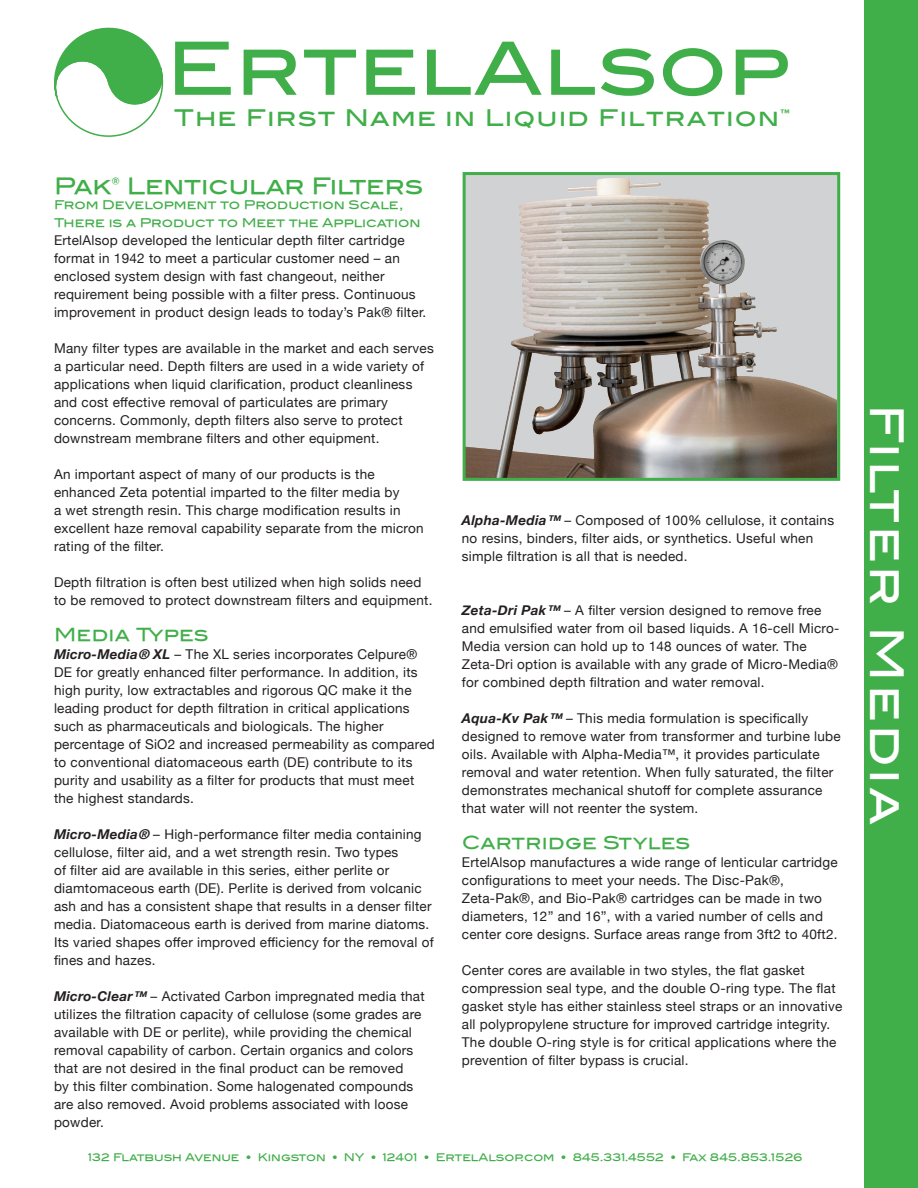
<style>
.page{position:relative;width:918px;height:1188px;background:#fff}
.page>*{position:absolute;margin:0;border:0;box-sizing:border-box;transform-origin:0 0}
.t1{font:73.35px "Blair Md ITCTT Medium";letter-spacing:.01em;color:#40ae49}
.t2{font:45px "Blair Md ITCTT Medium";letter-spacing:.07em;color:#fff}
.t3{font:23.1px "Blair Md ITCTT Medium";letter-spacing:.05em;color:#40ae49}
.t4{font:22.5px "Blair Md ITCTT Medium";letter-spacing:-.01em;color:#40ae49}
.Bulletin{font:18px "Blair Md ITCTT Medium";letter-spacing:.01em;color:#40ae49}
.Bulletin-2{font:13.5px/18px "Helvetica Neue";letter-spacing:.02em;color:#231f20}
.t5{font:12px "Blair Md ITCTT Medium";color:#40ae49}
.Bulletin-3{font:10.5px "Blair Md ITCTT Medium";color:#40ae49}
.s1{font-weight:700;font-style:italic}
</style>
<div class="page">
<div style="left:864px;top:0;width:54px;height:1188px;background:#40ae49"></div>
<svg style="left:467px;top:176px;width:369px;height:301px;background:#aca6a0"></svg>
<img style="left:519px;top:178px;width:97px;height:63px">
<div style="left:463px;top:172px;width:377px;height:309px;border:3px solid #40ae49"></div>
<svg style="left:54px;top:28px;width:110px;height:109px"></svg>
<p class="t1" style="left:166px;top:9px;width:625px">ErtelAlsop</p>
<p class="t3" style="left:174px;top:99px;width:617px">The First Name in Liquid Filtration™</p>
<p class="t4" style="left:54px;top:173px;width:371px">Pak® Lenticular Filters</p>
<p class="t5" style="left:54px;top:197px;width:351px">From Development to Production Scale,</p>
<p class="t5" style="left:54px;top:215px;width:368px">There is a Product to Meet the Application</p>
<p class="Bulletin-2" style="left:54px;top:232px;width:374px">ErtelAlsop developed the lenticular depth filter cartridge format in 1942 to meet a particular customer need – an enclosed system design with fast changeout, neither requirement being possible with a filter press. Continuous improvement in product design leads to today’s Pak® filter.</p>
<p class="Bulletin-2" style="left:54px;top:340px;width:381px">Many filter types are available in the market and each serves a particular need. Depth filters are used in a wide variety of applications when liquid clarification, product cleanliness and cost effective removal of particulates are primary concerns. Commonly, depth filters also serve to protect downstream membrane filters and other equipment.</p>
<p class="Bulletin-2" style="left:54px;top:466px;width:371px">An important aspect of many of our products is the enhanced Zeta potential imparted to the filter media by<br>a wet strength resin. This charge modification results in excellent haze removal capability separate from the micron</p>
<p class="Bulletin-2" style="left:54px;top:538px;width:111px">rating of the filter.</p>
<p class="Bulletin-2" style="left:54px;top:574px;width:380px">Depth filtration is often best utilized when high solids need to be removed to protect downstream filters and equipment.</p>
<p class="Bulletin" style="left:54px;top:624px;width:156px">Media Types</p>
<p class="Bulletin-2" style="left:54px;top:646px;width:382px"><span class="s1">Micro-Media® XL</span> – The XL series incorporates Celpure® DE for greatly enhanced filter performance. In addition, its high purity, low extractables and rigorous QC make it the leading product for depth filtration in critical applications such as pharmaceuticals and biologicals. The higher percentage of SiO2 and increased permeability as compared to conventional diatomaceous earth (DE) contribute to its purity and usability as a filter for products that must meet the highest standards.</p>
<p class="Bulletin-2" style="left:54px;top:826px;width:381px"><span class="s1">Micro-Media®</span> – High-performance filter media containing cellulose, filter aid, and a wet strength resin. Two types<br>of filter aid are available in this series, either perlite or diamtomaceous earth (DE). Perlite is derived from volcanic ash and has a consistent shape that results in a denser filter media. Diatomaceous earth is derived from marine diatoms.<br>Its varied shapes offer improved efficiency for the removal of fines and hazes.</p>
<p class="Bulletin-2" style="left:54px;top:988px;width:372px"><span class="s1">Micro-Clear™</span> – Activated Carbon impregnated media that utilizes the filtration capacity of cellulose (some grades are available with DE or perlite), while providing the chemical removal capability of carbon. Certain organics and colors that are not desired in the final product can be removed<br>by this filter combination. Some halogenated compounds are also removed. Avoid problems associated with loose powder.</p>
<p class="Bulletin-2" style="left:462px;top:512px;width:374px"><span class="s1">Alpha-Media™</span> – Composed of 100% cellulose, it contains no resins, binders, filter aids, or synthetics. Useful when simple filtration is all that is needed.</p>
<p class="Bulletin-2" style="left:462px;top:602px;width:379px"><span class="s1">Zeta-Dri Pak™</span> – A filter version designed to remove free and emulsified water from oil based liquids. A 16-cell Micro-Media version can hold up to 148 ounces of water. The Zeta-Dri option is available with any grade of Micro-Media® for combined depth filtration and water removal.</p>
<p class="Bulletin-2" style="left:462px;top:710px;width:380px"><span class="s1">Aqua-Kv Pak™</span> – This media formulation is specifically designed to remove water from transformer and turbine lube oils. Available with Alpha-Media™, it provides particulate removal and water retention. When fully saturated, the filter demonstrates mechanical shutoff for complete assurance that water will not reenter the system.</p>
<p class="Bulletin" style="left:462px;top:832px;width:230px">Cartridge Styles</p>
<p class="Bulletin-2" style="left:462px;top:854px;width:377px">ErtelAlsop manufactures a wide range of lenticular cartridge configurations to meet your needs. The Disc-Pak®, Zeta-Pak®, and Bio-Pak® cartridges can be made in two diameters, 12” and 16”, with a varied number of cells and center core designs. Surface areas range from 3ft2 to 40ft2.</p>
<p class="Bulletin-2" style="left:462px;top:962px;width:382px">Center cores are available in two styles, the flat gasket compression seal type, and the double O-ring type. The flat gasket style has either stainless steel straps or an innovative</p>
<p class="Bulletin-2" style="left:462px;top:1016px;width:376px">all polypropylene structure for improved cartridge integrity.<br>The double O-ring style is for critical applications where the prevention of filter bypass is crucial.</p>
<p class="Bulletin-3" style="left:88px;top:1151px;width:716px">132 Flatbush Avenue • Kingston • NY • 12401 • ErtelAlsop.com • 845.331.4552 • Fax 845.853.1526</p>
<p class="t2" style="left:914px;top:404px;width:423px;rotate:90deg">Filter Media</p>
</div>
